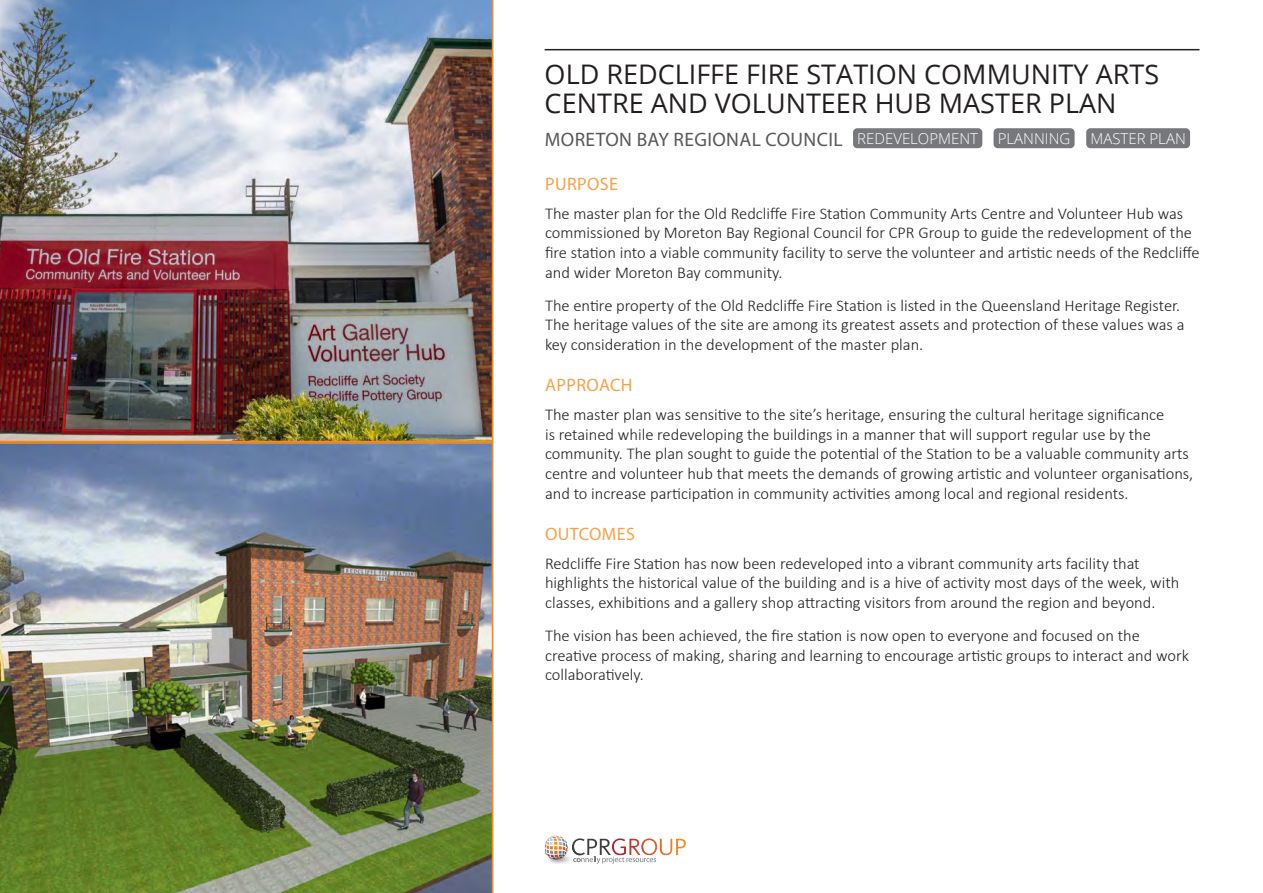
<style>
.page{position:relative;width:1263px;height:893px;background:#fff}
.page>*{position:absolute;margin:0;border:0;box-sizing:border-box;transform-origin:0 0}
.Heading_1_No_Number{font:27px/28.5px "Open Sans";color:#231f20}
.Heading_Level_2{font:19.5px "Myriad Pro";letter-spacing:.02em;color:#57585a}
.Heading_Level_3{font:18px "Myriad Pro";letter-spacing:.02em;color:#f7a249}
.Body{font:300 16.5px/19.8px "Calibri";color:#231f20}
.Highlights{font:300 15px "Open Sans";color:#fff}
</style>
<div class="page">
<img style="left:656px;top:838px;width:30px;height:17px">
<img style="left:548px;top:856px;width:22px;height:8px">
<svg style="left:572px;top:838px;width:84px;height:26px"></svg>
<img style="left:545px;top:836px;width:22px;height:23px">
<hr style="left:545px;top:49px;width:654px;height:1px;background:#231f20">
<div style="left:853px;top:128px;width:129px;height:20px;background:#76787b;border-radius:4px"></div>
<div style="left:993px;top:128px;width:81px;height:20px;background:#76787b;border-radius:4px"></div>
<div style="left:1086px;top:128px;width:104px;height:20px;background:#76787b;border-radius:4px"></div>
<img style="left:0;top:442px;width:493px;height:451px">
<img style="left:0;top:0;width:493px;height:442px">
<p class="Heading_1_No_Number" style="left:545px;top:60px;width:616px">OLD REDCLIFFE FIRE STATION COMMUNITY ARTS<br>CENTRE AND VOLUNTEER HUB MASTER PLAN</p>
<p class="Heading_Level_2" style="left:545px;top:127px;width:299px">MORETON BAY REGIONAL COUNCIL</p>
<p class="Heading_Level_3" style="left:545px;top:173px;width:74px">PURPOSE</p>
<p class="Body" style="left:545px;top:203px;width:656px">The master plan for the Old Redcliffe Fire Station Community Arts Centre and Volunteer Hub was commissioned by Moreton Bay Regional Council for CPR Group to guide the redevelopment of the fire station into a viable community facility to serve the volunteer and artistic needs of the Redcliffe and wider Moreton Bay community.</p>
<p class="Body" style="left:545px;top:295px;width:641px">The entire property of the Old Redcliffe Fire Station is listed in the Queensland Heritage Register.<br>The heritage values of the site are among its greatest assets and protection of these values was a key consideration in the development of the master plan.</p>
<p class="Heading_Level_3" style="left:545px;top:374px;width:89px">APPROACH</p>
<p class="Body" style="left:545px;top:404px;width:650px">The master plan was sensitive to the site’s heritage, ensuring the cultural heritage significance<br>is retained while redeveloping the buildings in a manner that will support regular use by the community. The plan sought to guide the potential of the Station to be a valuable community arts centre and volunteer hub that meets the demands of growing artistic and volunteer organisations, and to increase participation in community activities among local and regional residents.</p>
<p class="Heading_Level_3" style="left:545px;top:523px;width:91px">OUTCOMES</p>
<p class="Body" style="left:545px;top:553px;width:636px">Redcliffe Fire Station has now been redeveloped into a vibrant community arts facility that highlights the historical value of the building and is a hive of activity most days of the week, with classes, exhibitions and a gallery shop attracting visitors from around the region and beyond.</p>
<p class="Body" style="left:545px;top:625px;width:645px">The vision has been achieved, the fire station is now open to everyone and focused on the creative process of making, sharing and learning to encourage artistic groups to interact and work collaboratively.</p>
<p class="Highlights" style="left:857px;top:128px;width:122px">REDEVELOPMENT</p>
<p class="Highlights" style="left:998px;top:128px;width:74px">PLANNING</p>
<p class="Highlights" style="left:1090px;top:128px;width:97px">MASTER PLAN</p>
</div>
